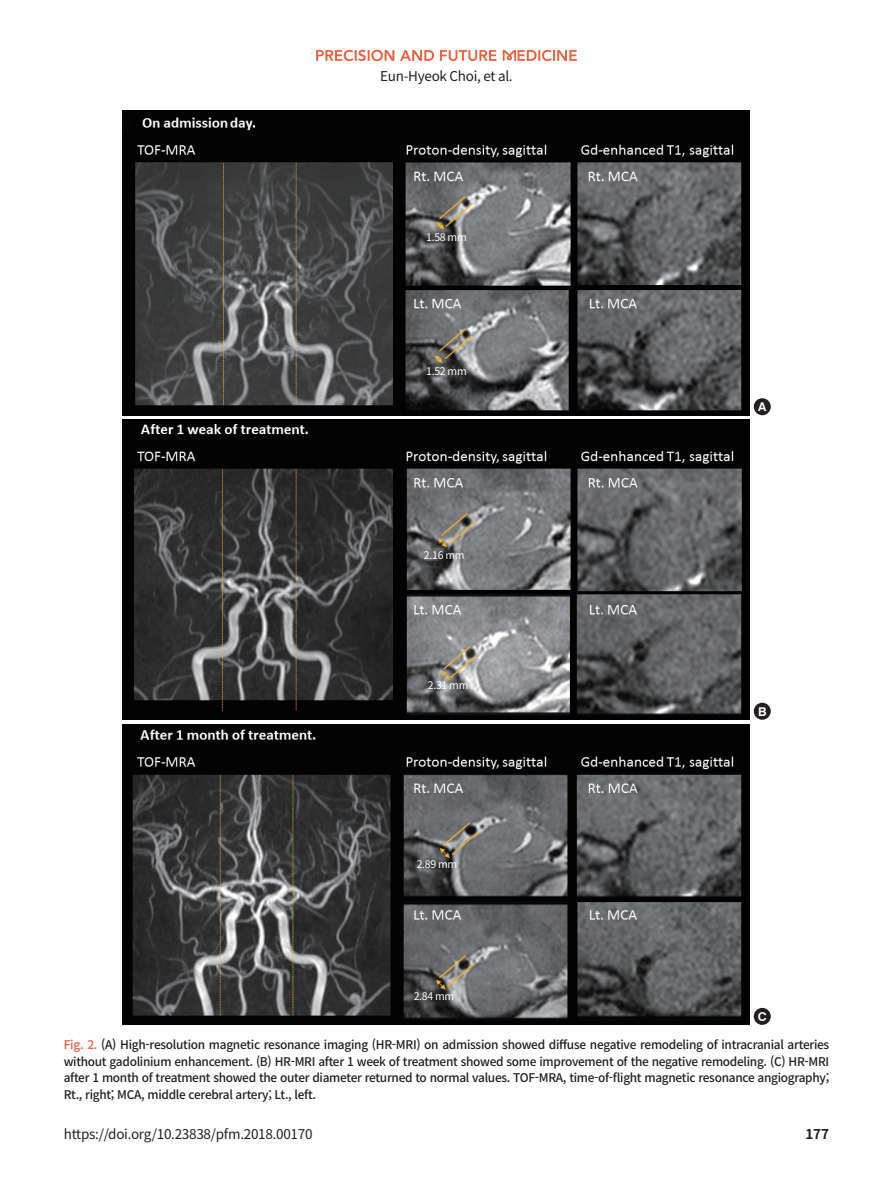
<style>
.page{position:relative;width:893px;height:1191px;background:#fff}
.page>*{position:absolute;margin:0;border:0;box-sizing:border-box;transform-origin:0 0}
.t1{font:13.5px "Noto Sans CJ Kkr";letter-spacing:-.02em;color:#231f20}
.t2{font:700 13.5px "Noto Sans CJ Kkr";color:#231f20}
.t3{font:700 12.15px "Swiss 721 BT";color:#fff}
.t4{font:500 12px/16.5px "Noto Sans CJ Kkr";letter-spacing:-.025em;color:#231f20;text-align:justify}
.t5{font:10.5px "Noto Sans CJ Kkr";letter-spacing:-.025em;color:#fff}
.s1{color:#f15b37}
</style>
<div class="page">
<svg style="left:316px;top:50px;width:118px;height:11px"></svg>
<svg style="left:440px;top:50px;width:137px;height:11px"></svg>
<div style="left:754px;top:398px;width:17px;height:17px;background:#231f20;border-radius:50%"></div>
<img style="left:122px;top:111px;width:627px;height:304px">
<div style="left:754px;top:702px;width:17px;height:17px;background:#231f20;border-radius:50%"></div>
<img style="left:122px;top:419px;width:627px;height:300px">
<div style="left:754px;top:1008px;width:17px;height:17px;background:#231f20;border-radius:50%"></div>
<img style="left:122px;top:724px;width:627px;height:301px">
<p class="t1" style="left:380px;top:68px;width:134px">Eun-Hyeok Choi, et al.</p>
<p class="t5" style="left:426px;top:231px;width:42px">1.58 mm</p>
<p class="t5" style="left:426px;top:366px;width:42px">1.52 mm</p>
<p class="t5" style="left:424px;top:549px;width:42px">2.16 mm</p>
<p class="t5" style="left:428px;top:679px;width:42px">2.31 mm</p>
<p class="t5" style="left:417px;top:858px;width:42px">2.89 mm</p>
<p class="t5" style="left:414px;top:990px;width:42px">2.84 mm</p>
<p class="t3" style="left:758px;top:399px;width:10px">A</p>
<p class="t3" style="left:758px;top:704px;width:10px">B</p>
<p class="t3" style="left:758px;top:1009px;width:10px">C</p>
<p class="t4" style="left:64px;top:1037px;width:767px"><span class="s1">Fig. 2.</span> (A) High-resolution magnetic resonance imaging (HR-MRI) on admission showed diffuse negative remodeling of intracranial arteries without gadolinium enhancement. (B) HR-MRI after 1 week of treatment showed some improvement of the negative remodeling. (C) HR-MRI after 1 month of treatment showed the outer diameter returned to normal values. TOF-MRA, time-of-flight magnetic resonance angiography; Rt., right; MCA, middle cerebral artery; Lt., left.</p>
<p class="t1" style="left:64px;top:1126px;width:250px">https://doi.org/10.23838/pfm.2018.00170</p>
<p class="t2" style="left:805px;top:1126px;width:25px">177</p>
</div>
